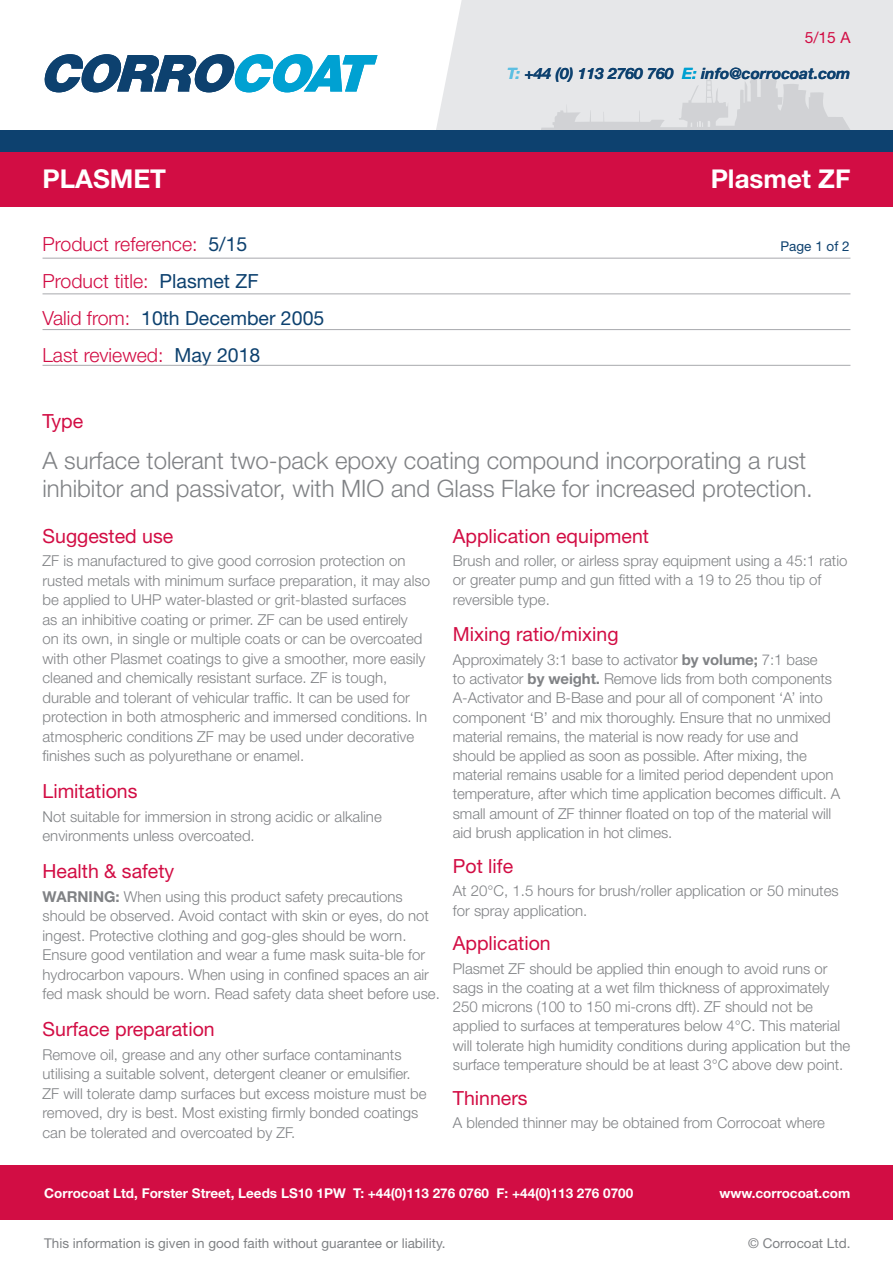
<style>
.page{position:relative;width:893px;height:1263px;background:#fff}
.page>*{position:absolute;margin:0;border:0;box-sizing:border-box;transform-origin:0 0}
.t1{font:700 25.95px "Helvetica Neue LT Std";color:#fff}
.t2{font:300 24px/28.5px "Helvetica Neue LT Std";color:#808285}
.Paragraph_Style_1{font:19.5px "Helvetica Neue LT Std";color:#d20d44}
.t3{font:300 19.5px "Helvetica Neue LT Std";color:#d20d44}
.t4{font:19.5px "Helvetica Neue LT Std";color:#0d416f}
.t5{font:italic 700 15.6px "Helvetica Neue LT Std";color:#0d416f}
.t6{font:15.6px "Helvetica Neue LT Std";color:#d20d44}
.Paragraph_Style_2{font:300 15px/19.5px "Helvetica Neue LT Std";color:#808285}
.t7{font:700 13.5px "Helvetica Neue LT Std";color:#fff}
.t8{font:13.5px "Helvetica Neue LT Std";color:#808285}
.t9{font:13.5px "Helvetica Neue LT Std";color:#0d416f}
.s1{color:#5dbfe2}
.s2{color:#00a1d2}
.s3{font-weight:400;color:#0d416f}
.s4{font-weight:300;color:#d20d44}
.s5{font-weight:700}
</style>
<div class="page">
<div style="left:436px;top:0;width:457px;height:131px;background:#e6e7e9"></div>
<svg style="left:541px;top:74px;width:309px;height:57px;background:#dadcdf"></svg>
<div style="left:0;top:152px;width:893px;height:55px;background:#d20d44"></div>
<div style="left:0;top:1165px;width:893px;height:55px;background:#d20d44"></div>
<svg style="left:44px;top:54px;width:333px;height:38px"></svg>
<div style="left:0;top:131px;width:893px;height:21px;background:#0d416f"></div>
<hr style="left:43px;top:258px;width:807px;height:1px;background:#a8a9ad">
<hr style="left:43px;top:293px;width:807px;height:1px;background:#a8a9ad">
<hr style="left:43px;top:365px;width:807px;height:1px;background:#a8a9ad">
<hr style="left:43px;top:329px;width:807px;height:1px;background:#a8a9ad">
<p class="t6" style="left:805px;top:28px;width:47px">5/15 A</p>
<p class="t1" style="left:43px;top:163px;width:125px">PLASMET</p>
<p class="t5" style="left:507px;top:64px;width:345px"><span class="s1">T:</span> +44 (0) 113 2760 760 <span class="s2">E:</span> info@corrocoat.com</p>
<p class="t1" style="left:711px;top:163px;width:141px">Plasmet ZF</p>
<p class="t3" style="left:43px;top:232px;width:206px">Product reference: <span class="s3">5/15</span></p>
<p class="t9" style="left:781px;top:238px;width:71px">Page 1 of 2</p>
<p class="t3" style="left:43px;top:269px;width:218px">Product title: <span class="s3">Plasmet ZF</span></p>
<p class="t4" style="left:43px;top:306px;width:283px"><span class="s4">Valid from:</span> 10th December 2005</p>
<p class="t3" style="left:43px;top:343px;width:219px">Last reviewed: <span class="s3">May 2018</span></p>
<p class="Paragraph_Style_1" style="left:43px;top:409px;width:42px">Type</p>
<p class="t2" style="left:43px;top:445px;width:772px">A surface tolerant two-pack epoxy coating compound incorporating a rust inhibitor and passivator, with MIO and Glass Flake for increased protection.</p>
<p class="Paragraph_Style_1" style="left:43px;top:524px;width:132px">Suggested use</p>
<p class="Paragraph_Style_2" style="left:43px;top:551px;width:389px">ZF is manufactured to give good corrosion protection on rusted metals with minimum surface preparation, it may also be applied to UHP water-blasted or grit-blasted surfaces<br>as an inhibitive coating or primer. ZF can be used entirely<br>on its own, in single or multiple coats or can be overcoated with other Plasmet coatings to give a smoother, more easily cleaned and chemically resistant surface. ZF is tough, durable and tolerant of vehicular traffic. It can be used for protection in both atmospheric and immersed conditions. In atmospheric conditions ZF may be used under decorative finishes such as polyurethane or enamel.</p>
<p class="Paragraph_Style_1" style="left:43px;top:779px;width:97px">Limitations</p>
<p class="Paragraph_Style_2" style="left:43px;top:806px;width:341px">Not suitable for immersion in strong acidic or alkaline environments unless overcoated.</p>
<p class="Paragraph_Style_1" style="left:43px;top:859px;width:133px">Health &amp; safety</p>
<p class="Paragraph_Style_2" style="left:43px;top:886px;width:399px"><span class="s5">WARNING:</span> When using this product safety precautions should be observed. Avoid contact with skin or eyes, do not ingest. Protective clothing and gog-gles should be worn.<br>Ensure good ventilation and wear a fume mask suita-ble for hydrocarbon vapours. When using in confined spaces an air fed mask should be worn. Read safety data sheet before use.</p>
<p class="Paragraph_Style_1" style="left:43px;top:1017px;width:174px">Surface preparation</p>
<p class="Paragraph_Style_2" style="left:43px;top:1044px;width:385px">Remove oil, grease and any other surface contaminants utilising a suitable solvent, detergent cleaner or emulsifier.<br>ZF will tolerate damp surfaces but excess moisture must be removed, dry is best. Most existing firmly bonded coatings can be tolerated and overcoated by ZF.</p>
<p class="Paragraph_Style_1" style="left:453px;top:524px;width:198px">Application equipment</p>
<p class="Paragraph_Style_2" style="left:453px;top:551px;width:396px">Brush and roller, or airless spray equipment using a 45:1 ratio or greater pump and gun fitted with a 19 to 25 thou tip of reversible type.</p>
<p class="Paragraph_Style_1" style="left:453px;top:623px;width:167px">Mixing ratio/mixing</p>
<p class="Paragraph_Style_2" style="left:453px;top:650px;width:389px">Approximately 3:1 base to activator <span class="s5">by volume;</span> 7:1 base<br>to activator <span class="s5">by weight.</span> Remove lids from both components A-Activator and B-Base and pour all of component ‘A’ into component ‘B’ and mix thoroughly. Ensure that no unmixed material remains, the material is now ready for use and should be applied as soon as possible. After mixing, the material remains usable for a limited period dependent upon temperature, after which time application becomes difficult. A small amount of ZF thinner floated on top of the material will aid brush application in hot climes.</p>
<p class="Paragraph_Style_1" style="left:453px;top:854px;width:62px">Pot life</p>
<p class="Paragraph_Style_2" style="left:453px;top:881px;width:387px">At 20°C, 1.5 hours for brush/roller application or 50 minutes for spray application.</p>
<p class="Paragraph_Style_1" style="left:453px;top:932px;width:99px">Application</p>
<p class="Paragraph_Style_2" style="left:453px;top:958px;width:399px">Plasmet ZF should be applied thin enough to avoid runs or sags in the coating at a wet film thickness of approximately 250 microns (100 to 150 mi-crons dft). ZF should not be applied to surfaces at temperatures below 4°C. This material will tolerate high humidity conditions during application but the surface temperature should be at least 3°C above dew point.</p>
<p class="Paragraph_Style_1" style="left:453px;top:1086px;width:76px">Thinners</p>
<p class="Paragraph_Style_2" style="left:453px;top:1113px;width:374px">A blended thinner may be obtained from Corrocoat where</p>
<p class="t7" style="left:44px;top:1184px;width:591px">Corrocoat Ltd, Forster Street, Leeds LS10 1PW T: +44(0)113 276 0760 F: +44(0)113 276 0700</p>
<p class="t7" style="left:719px;top:1184px;width:132px">www.corrocoat.com</p>
<p class="t8" style="left:44px;top:1235px;width:403px">This information is given in good faith without guarantee or liability.</p>
<p class="t8" style="left:748px;top:1235px;width:104px">© Corrocoat Ltd.</p>
</div>
